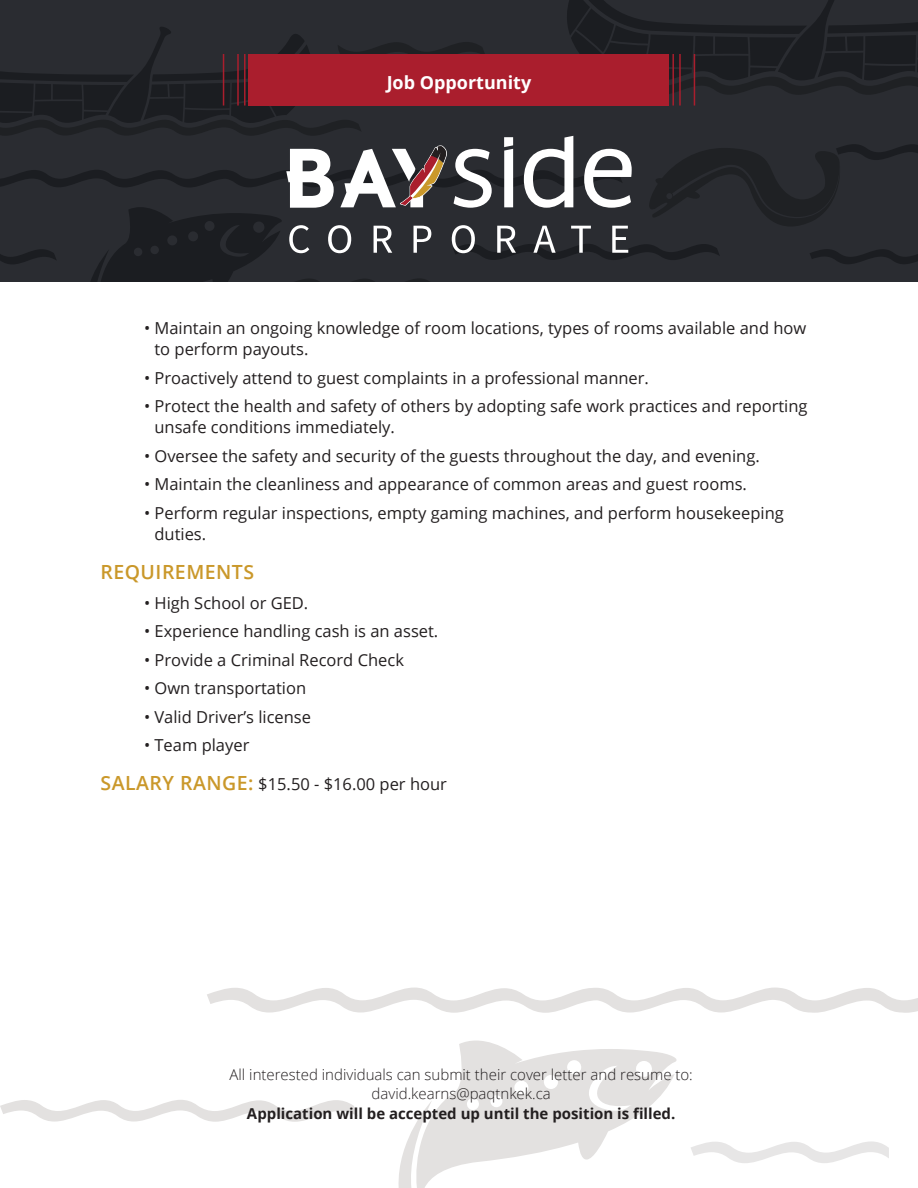
<style>
.page{position:relative;width:918px;height:1188px;background:#fff}
.page>*{position:absolute;margin:0;border:0;box-sizing:border-box;transform-origin:0 0}
.t1{font:600 19.5px "Open Sans";letter-spacing:.025em;color:#ca982a}
.t2{font:700 18px "Open Sans";color:#fff}
.t3{font:16.5px/21px "Open Sans";color:#231f20}
.t4{font:300 15px/19.5px "Open Sans";color:#231f20;text-align:center}
.t5{font:700 15px "Open Sans";color:#231f20}
.s1{font-weight:600;font-size:19.5px;color:#ca982a}
</style>
<div class="page">
<svg style="left:0;top:0;width:918px;height:282px;background:#2f3135"></svg>
<div style="left:249px;top:54px;width:420px;height:52px;background:#aa1e2d"></div>
<hr style="left:244px;top:54px;width:2px;height:52px;background:#aa1e2d">
<hr style="left:237px;top:54px;width:2px;height:52px;background:#aa1e2d">
<hr style="left:223px;top:54px;width:1px;height:52px;background:#aa1e2d">
<hr style="left:672px;top:54px;width:2px;height:52px;background:#aa1e2d">
<hr style="left:679px;top:54px;width:2px;height:52px;background:#aa1e2d">
<hr style="left:694px;top:54px;width:1px;height:52px;background:#aa1e2d">
<svg style="left:398px;top:1041px;width:279px;height:147px"></svg>
<svg style="left:0;top:1100px;width:358px;height:22px"></svg>
<svg style="left:207px;top:988px;width:711px;height:25px"></svg>
<svg style="left:691px;top:1141px;width:198px;height:22px"></svg>
<p class="t2" style="left:387px;top:70px;width:146px">Job Opportunity</p>
<p class="t3" style="left:154px;top:317px;width:653px;text-indent:-10px">• Maintain an ongoing knowledge of room locations, types of rooms available and how to perform payouts.</p>
<p class="t3" style="left:144px;top:367px;width:507px">• Proactively attend to guest complaints in a professional manner.</p>
<p class="t3" style="left:154px;top:395px;width:655px;text-indent:-10px">• Protect the health and safety of others by adopting safe work practices and reporting unsafe conditions immediately.</p>
<p class="t3" style="left:144px;top:445px;width:617px">• Oversee the safety and security of the guests throughout the day, and evening.</p>
<p class="t3" style="left:144px;top:473px;width:604px">• Maintain the cleanliness and appearance of common areas and guest rooms.</p>
<p class="t3" style="left:154px;top:502px;width:631px;text-indent:-10px">• Perform regular inspections, empty gaming machines, and perform housekeeping duties.</p>
<p class="t1" style="left:100px;top:558px;width:155px">REQUIREMENTS</p>
<p class="t3" style="left:144px;top:592px;width:166px">• High School or GED.</p>
<p class="t3" style="left:144px;top:620px;width:296px">• Experience handling cash is an asset.</p>
<p class="t3" style="left:144px;top:649px;width:262px">• Provide a Criminal Record Check</p>
<p class="t3" style="left:144px;top:677px;width:164px">• Own transportation</p>
<p class="t3" style="left:144px;top:706px;width:169px">• Valid Driver’s license</p>
<p class="t3" style="left:144px;top:734px;width:107px">• Team player</p>
<p class="t3" style="left:100px;top:773px;width:348px"><span class="s1">SALARY RANGE:</span> $15.50 - $16.00 per hour</p>
<p class="t4" style="left:230px;top:1064px;width:465px">All interested individuals can submit their cover letter and resume to: david.kearns@paqtnkek.ca</p>
<p class="t5" style="left:247px;top:1103px;width:430px">Application will be accepted up until the position is filled.</p>
</div>
